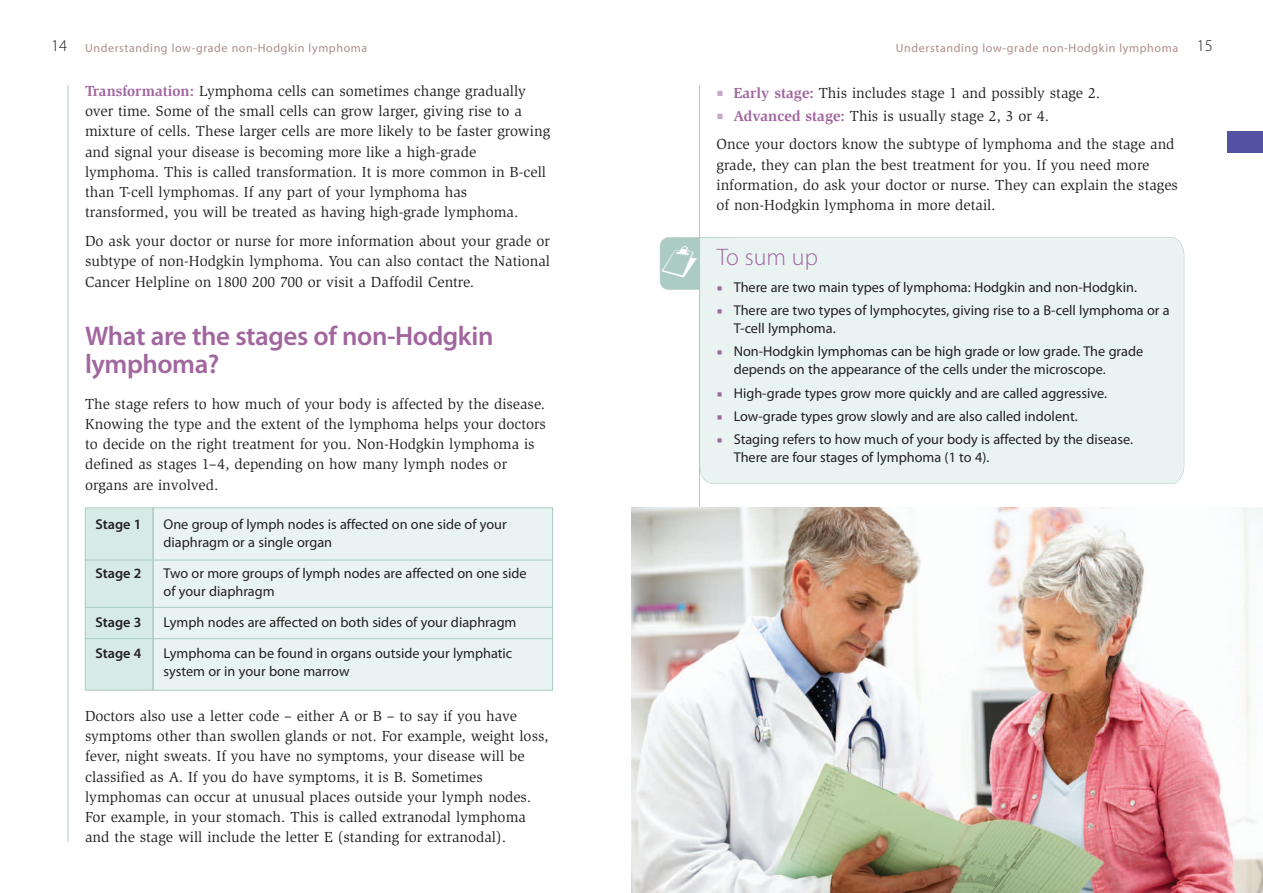
<style>
.page{position:relative;width:1263px;height:893px;background:#fff}
.page>*{position:absolute;margin:0;border:0;box-sizing:border-box;transform-origin:0 0}
.t1{font:600 27px/28.5px "Myriad Pro";letter-spacing:-.015em;color:#a2669f}
.t2{font:300 24px "Myriad Pro";color:#a2669f}
.t3{font:300 16.5px "Myriad Pro";color:#231f20}
.t4{font:15px/20.2px "Slimbach Std";color:#231f20}
.t5{font:14.25px/18px "Myriad Pro";color:#231f20}
.t6{font:600 14.25px "Myriad Pro";color:#231f20}
.t7{font:12px "Myriad Pro";letter-spacing:.05em;color:#ac8d8c}
.s1{font-weight:300;font-size:16.5px;color:#231f20}
.s2{font-weight:700;color:#a2669f}
.s3{font-family:"Minion Pro";font-size:18px;color:#c7a8ca}
.s4{color:#fff}
.s5{font-family:"Minion Pro";color:#a2669f}
</style>
<div class="page">
<hr style="left:699px;top:85px;width:1px;height:757px;background:#abcbc3">
<hr style="left:68px;top:85px;width:1px;height:757px;background:#abcbc3">
<div style="left:85px;top:508px;width:68px;height:182px;background:#d6ebe6"></div>
<div style="left:85px;top:508px;width:68px;height:182px;border:1px solid #abcbc3"></div>
<div style="left:154px;top:508px;width:398px;height:182px;background:#e9f4f2"></div>
<div style="left:153px;top:508px;width:400px;height:182px;border:1px solid #abcbc3"></div>
<hr style="left:85px;top:560px;width:468px;height:1px;background:#abcbc3">
<hr style="left:85px;top:607px;width:468px;height:1px;background:#abcbc3">
<hr style="left:85px;top:638px;width:468px;height:1px;background:#abcbc3">
<div style="left:660px;top:238px;width:75px;height:51px;background:#abcbc3;border-radius:9px"></div>
<div style="left:660px;top:237px;width:76px;height:53px;border:1px solid #abcbc3;border-radius:9px"></div>
<div style="left:699px;top:237px;width:485px;height:247px;background:#e9f4f2"></div>
<div style="left:1227px;top:132px;width:36px;height:21px;background:#5251a2"></div>
<img style="left:631px;top:508px;width:632px;height:385px">
<p class="t3" style="left:51px;top:39px;width:18px">14</p>
<p class="t7" style="left:85px;top:43px;width:284px">Understanding low-grade non-Hodgkin lymphoma</p>
<p class="t7" style="left:896px;top:43px;width:318px">Understanding low-grade non-Hodgkin lymphoma <span class="s1">15</span></p>
<p class="t4" style="left:85px;top:82px;width:467px"><span class="s2">Transformation:</span> Lymphoma cells can sometimes change gradually over time. Some of the small cells can grow larger, giving rise to a mixture of cells. These larger cells are more likely to be faster growing and signal your disease is becoming more like a high-grade lymphoma. This is called transformation. It is more common in B-cell than T-cell lymphomas. If any part of your lymphoma has transformed, you will be treated as having high-grade lymphoma.</p>
<p class="t4" style="left:85px;top:232px;width:466px;text-align:justify">Do ask your doctor or nurse for more information about your grade or subtype of non-Hodgkin lymphoma. You can also contact the National Cancer Helpline on 1800 200 700 or visit a Daffodil Centre.</p>
<h1 class="t1" style="left:85px;top:324px;width:410px">What are the stages of non-Hodgkin lymphoma?</h1>
<p class="t4" style="left:85px;top:394px;width:462px">The stage refers to how much of your body is affected by the disease.<br>Knowing the type and the extent of the lymphoma helps your doctors to decide on the right treatment for you. Non-Hodgkin lymphoma is defined as stages 1–4, depending on how many lymph nodes or organs are involved.</p>
<p class="t4" style="left:716px;top:84px;width:385px"><span class="s3">■</span> <span class="s2">Early stage:</span> This includes stage 1 and possibly stage 2.</p>
<p class="t4" style="left:716px;top:102px;width:460px;line-height:28.8px"><span class="s3">■</span> <span class="s2">Advanced stage:</span> This is usually stage 2, 3 or 4.<br>Once your doctors know the subtype of lymphoma and the stage and</p>
<p class="t4" style="left:716px;top:155px;width:463px">grade, they can plan the best treatment for you. If you need more information, do ask your doctor or nurse. They can explain the stages of non-Hodgkin lymphoma in more detail.</p>
<h2 class="t2" style="left:658px;top:248px;width:161px"><span class="s4">▪</span> To sum up</h2>
<p class="t5" style="left:717px;top:279px;width:422px"><span class="s5">■</span> There are two main types of lymphoma: Hodgkin and non-Hodgkin.</p>
<p class="t5" style="left:734px;top:302px;width:438px;text-indent:-17px"><span class="s5">■</span> There are two types of lymphocytes, giving rise to a B-cell lymphoma or a<br>T-cell lymphoma.</p>
<p class="t5" style="left:734px;top:344px;width:411px;text-indent:-17px"><span class="s5">■</span> Non-Hodgkin lymphomas can be high grade or low grade. The grade depends on the appearance of the cells under the microscope.</p>
<p class="t5" style="left:717px;top:385px;width:392px"><span class="s5">■</span> High-grade types grow more quickly and are called aggressive.</p>
<p class="t5" style="left:717px;top:408px;width:362px"><span class="s5">■</span> Low-grade types grow slowly and are also called indolent.</p>
<p class="t5" style="left:734px;top:432px;width:401px;text-indent:-17px"><span class="s5">■</span> Staging refers to how much of your body is affected by the disease.<br>There are four stages of lymphoma (1 to 4).</p>
<p class="t6" style="left:96px;top:519px;width:47px">Stage 1</p>
<p class="t5" style="left:164px;top:517px;width:345px">One group of lymph nodes is affected on one side of your diaphragm or a single organ</p>
<p class="t6" style="left:96px;top:568px;width:47px">Stage 2</p>
<p class="t5" style="left:164px;top:566px;width:365px">Two or more groups of lymph nodes are affected on one side of your diaphragm</p>
<p class="t6" style="left:96px;top:617px;width:47px">Stage 3</p>
<p class="t5" style="left:164px;top:614px;width:354px">Lymph nodes are affected on both sides of your diaphragm</p>
<p class="t6" style="left:96px;top:648px;width:47px">Stage 4</p>
<p class="t5" style="left:164px;top:645px;width:350px">Lymphoma can be found in organs outside your lymphatic system or in your bone marrow</p>
<p class="t4" style="left:85px;top:707px;width:465px">Doctors also use a letter code – either A or B – to say if you have symptoms other than swollen glands or not. For example, weight loss, fever, night sweats. If you have no symptoms, your disease will be classified as A. If you do have symptoms, it is B. Sometimes lymphomas can occur at unusual places outside your lymph nodes.<br>For example, in your stomach. This is called extranodal lymphoma and the stage will include the letter E (standing for extranodal).</p>
</div>
